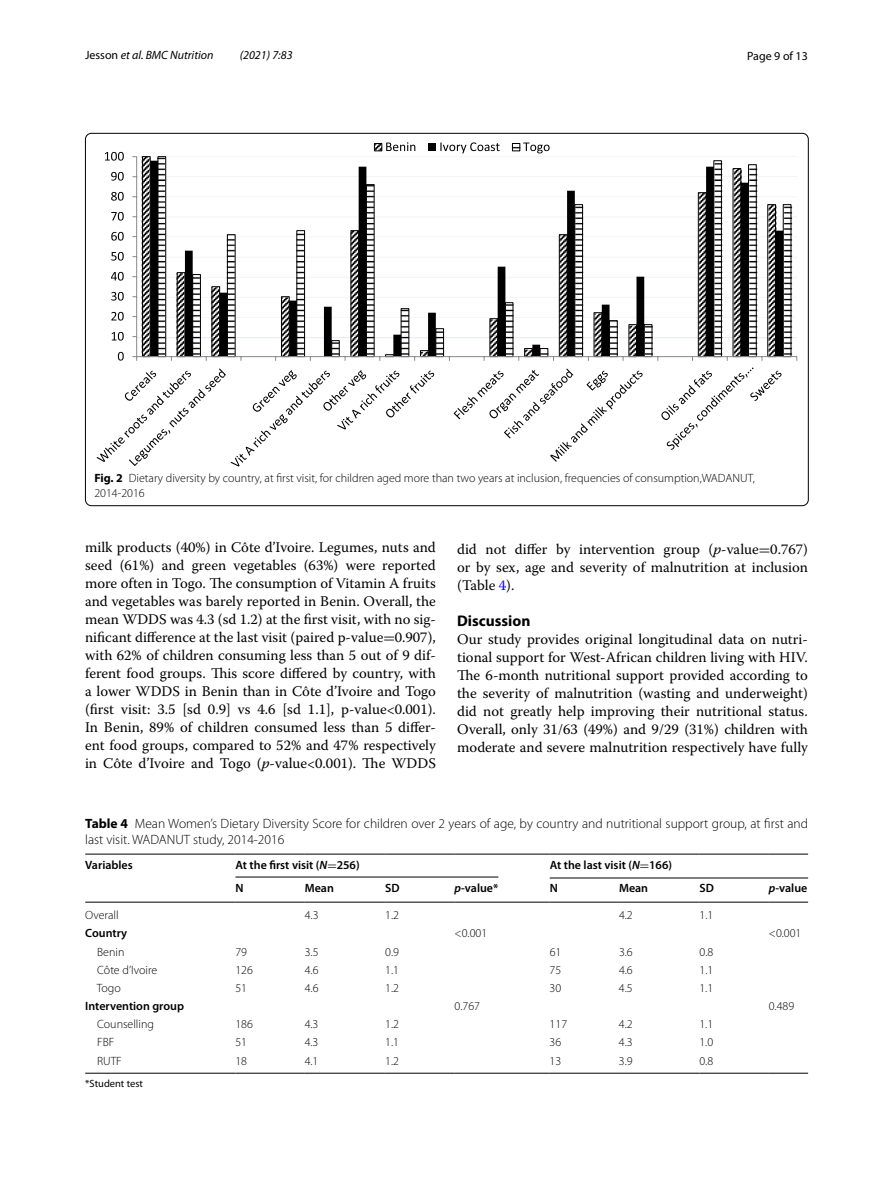
<style>
.page{position:relative;width:893px;height:1187px;background:#fff}
.page>*{position:absolute;margin:0;border:0;box-sizing:border-box;transform-origin:0 0}
.t1{font:700 15.45px "Myriad Pro";color:#000}
.t2{font:14.7px/18px "Warnock Pro";color:#000;text-align:justify}
.t3{font:300 13.5px/16.5px "Myriad Pro";color:#000}
.t4{font:300 12px/15px "Myriad Pro";color:#000}
.t5{font:600 12px "Myriad Pro";color:#000}
.t6{font:italic 12px "Myriad Pro";color:#000}
.t7{font:12px "Myriad Pro";color:#000}
.t8{font:10.5px "Myriad Pro";color:#000}
.s1{font-style:normal}
.s2{font-weight:700}
.s3{font-family:"MTSY"}
.s4{font-style:italic}
.s5{color:#00f}
.s6{font-family:"MTSY";font-weight:400}
</style>
<div class="page">
<svg style="left:157px;top:156px;width:635px;height:200px"></svg>
<hr style="left:136px;top:157px;width:1px;height:199px;background:#898989">
<hr style="left:137px;top:356px;width:660px;height:1px;background:#898989">
<svg style="left:132px;top:356px;width:5px;height:5px"></svg>
<svg style="left:118px;top:352px;width:6px;height:8px"></svg>
<svg style="left:112px;top:332px;width:12px;height:8px"></svg>
<svg style="left:111px;top:312px;width:13px;height:8px"></svg>
<svg style="left:111px;top:292px;width:13px;height:8px"></svg>
<svg style="left:111px;top:272px;width:13px;height:8px"></svg>
<svg style="left:111px;top:252px;width:13px;height:8px"></svg>
<svg style="left:111px;top:232px;width:13px;height:8px"></svg>
<svg style="left:111px;top:212px;width:13px;height:8px"></svg>
<svg style="left:111px;top:192px;width:13px;height:9px"></svg>
<svg style="left:111px;top:172px;width:13px;height:9px"></svg>
<svg style="left:105px;top:152px;width:19px;height:9px"></svg>
<svg style="left:97px;top:368px;width:337px;height:98px"></svg>
<svg style="left:454px;top:368px;width:189px;height:93px"></svg>
<svg style="left:661px;top:367px;width:120px;height:83px"></svg>
<div style="left:374px;top:143px;width:8px;height:8px;border:1px solid #000"></div>
<svg style="left:386px;top:142px;width:29px;height:9px"></svg>
<div style="left:429px;top:143px;width:7px;height:8px;background:#000"></div>
<svg style="left:440px;top:142px;width:60px;height:11px"></svg>
<div style="left:512px;top:143px;width:8px;height:8px;border:1px solid #000"></div>
<svg style="left:523px;top:142px;width:27px;height:11px"></svg>
<hr style="left:85px;top:853px;width:150px;height:1px;background:#000">
<hr style="left:85px;top:901px;width:150px;height:1px;background:#000">
<hr style="left:235px;top:853px;width:70px;height:1px;background:#000">
<hr style="left:305px;top:853px;width:80px;height:1px;background:#000">
<hr style="left:385px;top:853px;width:70px;height:1px;background:#000">
<hr style="left:455px;top:853px;width:95px;height:1px;background:#000">
<hr style="left:550px;top:853px;width:69px;height:1px;background:#000">
<hr style="left:619px;top:853px;width:80px;height:1px;background:#000">
<hr style="left:699px;top:853px;width:70px;height:1px;background:#000">
<hr style="left:769px;top:853px;width:39px;height:1px;background:#000">
<hr style="left:235px;top:901px;width:70px;height:1px;background:#000">
<hr style="left:305px;top:901px;width:80px;height:1px;background:#000">
<hr style="left:385px;top:901px;width:70px;height:1px;background:#000">
<hr style="left:455px;top:901px;width:95px;height:1px;background:#000">
<hr style="left:550px;top:901px;width:69px;height:1px;background:#000">
<hr style="left:619px;top:901px;width:80px;height:1px;background:#000">
<hr style="left:699px;top:901px;width:70px;height:1px;background:#000">
<hr style="left:769px;top:901px;width:39px;height:1px;background:#000">
<hr style="left:85px;top:1072px;width:150px;height:1px;background:#000">
<hr style="left:235px;top:1072px;width:70px;height:1px;background:#000">
<hr style="left:305px;top:1072px;width:80px;height:1px;background:#000">
<hr style="left:385px;top:1072px;width:70px;height:1px;background:#000">
<hr style="left:455px;top:1072px;width:95px;height:1px;background:#000">
<hr style="left:550px;top:1072px;width:69px;height:1px;background:#000">
<hr style="left:619px;top:1072px;width:80px;height:1px;background:#000">
<hr style="left:699px;top:1072px;width:70px;height:1px;background:#000">
<hr style="left:769px;top:1072px;width:39px;height:1px;background:#000">
<hr style="left:235px;top:876px;width:263px;height:1px;background:#000">
<hr style="left:550px;top:877px;width:258px;height:1px;background:#000">
<p class="t6" style="left:85px;top:48px;width:130px"><span class="s1">Jesson</span> et al. BMC Nutrition</p>
<p class="t6" style="left:240px;top:48px;width:54px">(2021) 7:83</p>
<p class="t7" style="left:747px;top:48px;width:62px">Page 9 of 13</p>
<p class="t4" style="left:94px;top:470px;width:662px"><span class="s2">Fig. 2</span> Dietary diversity by country, at first visit, for children aged more than two years at inclusion, frequencies of consumption,WADANUT,<br>2014-2016</p>
<p class="t2" style="left:85px;top:537px;width:352px">milk products (40%) in Côte d’Ivoire. Legumes, nuts and seed (61%) and green vegetables (63%) were reported more often in Togo. The consumption of Vitamin A fruits and vegetables was barely reported in Benin. Overall, the mean WDDS was 4.3 (sd 1.2) at the first visit, with no sig&shy;nificant difference at the last visit (paired p-value<span class="s3">=</span>0.907), with 62% of children consuming less than 5 out of 9 dif&shy;ferent food groups. This score differed by country, with a lower WDDS in Benin than in Côte d’Ivoire and Togo (first visit: 3.5 [sd 0.9] vs 4.6 [sd 1.1], p-value&lt;0.001).<br>In Benin, 89% of children consumed less than 5 differ&shy;ent food groups, compared to 52% and 47% respectively in Côte d’Ivoire and Togo (<span class="s4">p</span>-value&lt;0.001). The WDDS</p>
<p class="t2" style="left:457px;top:539px;width:352px">did not differ by intervention group (<span class="s4">p</span>-value<span class="s3">=</span>0.767) or by sex, age and severity of malnutrition at inclusion (Table <span class="s5">4</span>).</p>
<p class="t1" style="left:457px;top:610px;width:75px">Discussion</p>
<p class="t2" style="left:457px;top:629px;width:352px">Our study provides original longitudinal data on nutri&shy;tional support for West-African children living with HIV.<br>The 6-month nutritional support provided according to the severity of malnutrition (wasting and underweight) did not greatly help improving their nutritional status.<br>Overall, only 31/63 (49%) and 9/29 (31%) children with moderate and severe malnutrition respectively have fully</p>
<p class="t3" style="left:85px;top:815px;width:724px"><span class="s2">Table 4</span> Mean Women’s Dietary Diversity Score for children over 2 years of age, by country and nutritional support group, at first and last visit. WADANUT study, 2014-2016</p>
<p class="t5" style="left:85px;top:856px;width:49px">Variables</p>
<p class="t5" style="left:235px;top:856px;width:126px">At the first visit (<span class="s4">N</span><span class="s6">=</span>256)</p>
<p class="t5" style="left:550px;top:856px;width:124px">At the last visit (<span class="s4">N</span><span class="s6">=</span>166)</p>
<p class="t5" style="left:235px;top:880px;width:10px">N</p>
<p class="t5" style="left:305px;top:880px;width:31px">Mean</p>
<p class="t5" style="left:385px;top:880px;width:16px">SD</p>
<p class="t5" style="left:455px;top:880px;width:45px"><span class="s4">p</span>-value*</p>
<p class="t5" style="left:550px;top:880px;width:10px">N</p>
<p class="t5" style="left:619px;top:880px;width:31px">Mean</p>
<p class="t5" style="left:699px;top:880px;width:16px">SD</p>
<p class="t5" style="left:769px;top:880px;width:40px"><span class="s4">p</span>-value</p>
<p class="t4" style="left:85px;top:907px;width:35px">Overall</p>
<p class="t4" style="left:305px;top:907px;width:15px">4.3</p>
<p class="t4" style="left:385px;top:907px;width:15px">1.2</p>
<p class="t4" style="left:619px;top:907px;width:15px">4.2</p>
<p class="t4" style="left:699px;top:907px;width:15px">1.1</p>
<p class="t5" style="left:85px;top:925px;width:44px">Country</p>
<p class="t4" style="left:455px;top:926px;width:34px">&lt;0.001</p>
<p class="t4" style="left:769px;top:926px;width:34px">&lt;0.001</p>
<p class="t4" style="left:97px;top:944px;width:29px">Benin</p>
<p class="t4" style="left:235px;top:944px;width:13px">79</p>
<p class="t4" style="left:305px;top:944px;width:15px">3.5</p>
<p class="t4" style="left:385px;top:944px;width:15px">0.9</p>
<p class="t4" style="left:550px;top:944px;width:13px">61</p>
<p class="t4" style="left:619px;top:944px;width:15px">3.6</p>
<p class="t4" style="left:699px;top:944px;width:15px">0.8</p>
<p class="t4" style="left:97px;top:962px;width:62px">Côte d’Ivoire</p>
<p class="t4" style="left:235px;top:962px;width:19px">126</p>
<p class="t4" style="left:305px;top:962px;width:15px">4.6</p>
<p class="t4" style="left:385px;top:962px;width:15px">1.1</p>
<p class="t4" style="left:550px;top:962px;width:13px">75</p>
<p class="t4" style="left:619px;top:962px;width:15px">4.6</p>
<p class="t4" style="left:699px;top:962px;width:15px">1.1</p>
<p class="t4" style="left:97px;top:980px;width:26px">Togo</p>
<p class="t4" style="left:235px;top:980px;width:13px">51</p>
<p class="t4" style="left:305px;top:980px;width:15px">4.6</p>
<p class="t4" style="left:385px;top:980px;width:15px">1.2</p>
<p class="t4" style="left:550px;top:980px;width:13px">30</p>
<p class="t4" style="left:619px;top:980px;width:15px">4.5</p>
<p class="t4" style="left:699px;top:980px;width:15px">1.1</p>
<p class="t5" style="left:85px;top:998px;width:100px">Intervention group</p>
<p class="t4" style="left:454px;top:998px;width:27px">0.767</p>
<p class="t4" style="left:769px;top:998px;width:27px">0.489</p>
<p class="t4" style="left:97px;top:1016px;width:58px">Counselling</p>
<p class="t4" style="left:235px;top:1016px;width:19px">186</p>
<p class="t4" style="left:305px;top:1016px;width:15px">4.3</p>
<p class="t4" style="left:385px;top:1016px;width:15px">1.2</p>
<p class="t4" style="left:550px;top:1016px;width:19px">117</p>
<p class="t4" style="left:619px;top:1016px;width:15px">4.2</p>
<p class="t4" style="left:699px;top:1016px;width:15px">1.1</p>
<p class="t4" style="left:97px;top:1034px;width:19px">FBF</p>
<p class="t4" style="left:235px;top:1034px;width:13px">51</p>
<p class="t4" style="left:305px;top:1034px;width:15px">4.3</p>
<p class="t4" style="left:385px;top:1034px;width:15px">1.1</p>
<p class="t4" style="left:550px;top:1034px;width:13px">36</p>
<p class="t4" style="left:619px;top:1034px;width:15px">4.3</p>
<p class="t4" style="left:699px;top:1034px;width:15px">1.0</p>
<p class="t4" style="left:97px;top:1053px;width:26px">RUTF</p>
<p class="t4" style="left:235px;top:1053px;width:13px">18</p>
<p class="t4" style="left:305px;top:1053px;width:15px">4.1</p>
<p class="t4" style="left:385px;top:1053px;width:15px">1.2</p>
<p class="t4" style="left:550px;top:1053px;width:13px">13</p>
<p class="t4" style="left:619px;top:1053px;width:15px">3.9</p>
<p class="t4" style="left:699px;top:1053px;width:15px">0.8</p>
<p class="t8" style="left:85px;top:1076px;width:59px">*Student test</p>
</div>
